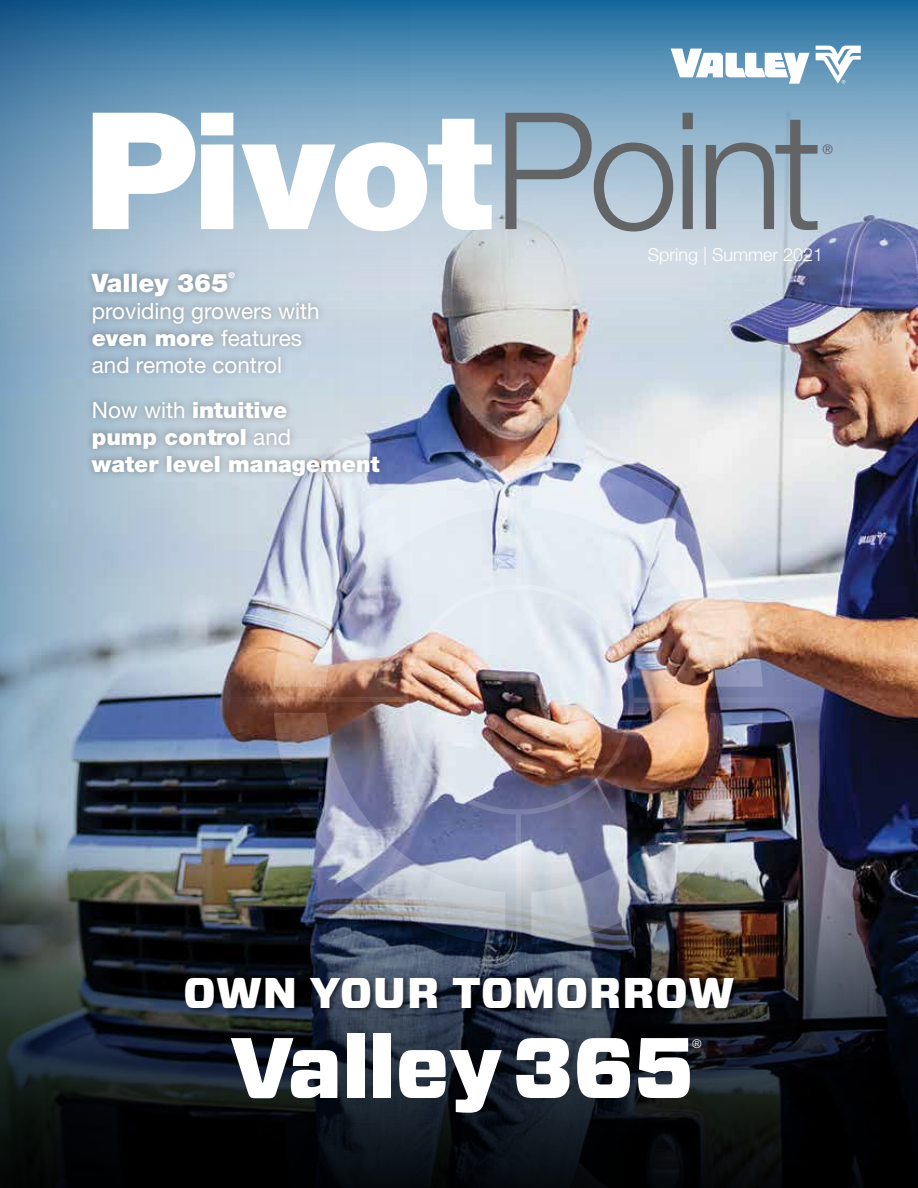
<style>
.page{position:relative;width:918px;height:1188px;background:#fff}
.page>*{position:absolute;margin:0;border:0;box-sizing:border-box;transform-origin:0 0}
.t1{font:900 162.9px "Helvetica Neue LT Pro";letter-spacing:-.03em;color:#fff}
.t2{font:900 85.5px "Forza";color:#fff}
.t3{font:900 42.9px "Forza";letter-spacing:.02em;color:#fff}
.t4{font:900 25.5px "Helvetica Neue LT Pro";color:#fff}
.t5{font:22.5px/27px "Helvetica Neue LT Pro";color:#fff}
.t6{font:900 22.5px/27px "Helvetica Neue LT Pro";color:#fff}
.t7{font:300 18px "Helvetica Neue LT Pro";color:#fff}
.t8{font:13.2px "Helvetica Neue LT Pro";color:#636466}
.t9{font:300 12px "Helvetica Neue LT Pro";color:#fff}
.t10{font:800 8.1px "Helvetica Neue LT Pro";color:#fff}
.s1{font-weight:300;color:#636466}
.s2{font-weight:900}
.s3{font-weight:400}
</style>
<div class="page">
<img style="left:549px;top:549px;width:369px;height:300px">
<img style="left:549px;top:0;width:369px;height:549px">
<img style="left:0;top:0;width:549px;height:849px">
<svg style="left:0;top:849px;width:918px;height:339px;background:#1d2227"></svg>
<svg style="left:816px;top:46px;width:45px;height:38px"></svg>
<svg style="left:671px;top:49px;width:139px;height:35px"></svg>
<div style="left:84px;top:264px;width:303px;height:220px;background:#000;opacity:.33"></div>
<div style="left:184px;top:976px;width:555px;height:37px;background:#000;opacity:.48"></div>
<img style="left:274px;top:455px;width:231px;height:232px">
<img style="left:531px;top:455px;width:232px;height:232px">
<img style="left:274px;top:713px;width:231px;height:231px">
<img style="left:531px;top:713px;width:232px;height:231px">
<div style="left:403px;top:584px;width:231px;height:231px;border:5px solid #fff;border-radius:50%"></div>
<svg style="left:215px;top:697px;width:191px;height:5px"></svg>
<svg style="left:516px;top:397px;width:5px;height:191px"></svg>
<svg style="left:634px;top:698px;width:191px;height:5px"></svg>
<svg style="left:516px;top:815px;width:5px;height:191px"></svg>
<h1 class="t1" style="left:83px;top:73px;width:741px">Pivot<span class="s1">Point</span></h1>
<p class="t8" style="left:822px;top:141px;width:12px">®</p>
<p class="t4" style="left:92px;top:267px;width:138px">Valley 365</p>
<p class="t10" style="left:228px;top:270px;width:8px">®</p>
<p class="t5" style="left:92px;top:297px;width:230px">providing growers with <span class="s2">even more</span> features and remote control</p>
<p class="t6" style="left:92px;top:396px;width:289px"><span class="s3">Now with</span> intuitive<br>pump control <span class="s3">and<br></span>water level management</p>
<p class="t7" style="left:648px;top:244px;width:177px">Spring | Summer 2021</p>
<h3 class="t3" style="left:183px;top:964px;width:553px">OWN YOUR TOMORROW</h3>
<h2 class="t2" style="left:230px;top:1011px;width:466px">Valley365</h2>
<p class="t9" style="left:692px;top:1037px;width:11px">®</p>
</div>
